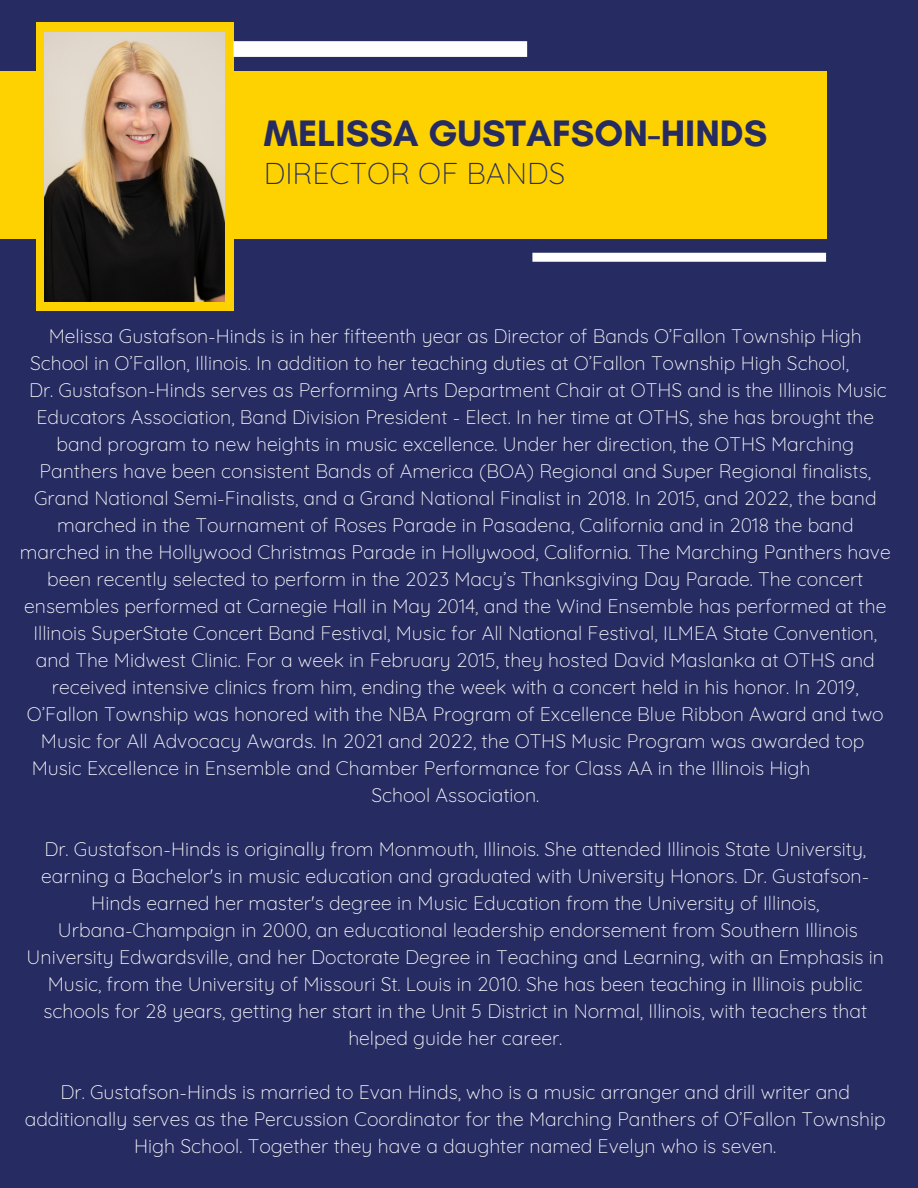
<style>
.page{position:relative;width:918px;height:1188px;background:#262c62}
.page>*{position:absolute;margin:0;border:0;box-sizing:border-box;transform-origin:0 0}
.t1{font:700 37.5px "Glacial Indifference";color:#262c62}
.t2{font:300 30px "Quicksand";color:#262c62}
.t3{font:300 19.5px/27px "Quicksand";color:#fff;text-align:center}
</style>
<div class="page">
<div style="left:0;top:72px;width:826px;height:167px;background:#fed200"></div>
<div style="left:36px;top:23px;width:198px;height:288px;background:#fed200"></div>
<img style="left:45px;top:33px;width:180px;height:269px">
<div style="left:234px;top:41px;width:293px;height:16px;background:#fff"></div>
<div style="left:532px;top:253px;width:294px;height:9px;background:#fff"></div>
<h1 class="t1" style="left:264px;top:110px;width:505px">MELISSA GUSTAFSON-HINDS</h1>
<h2 class="t2" style="left:264px;top:154px;width:303px">DIRECTOR OF BANDS</h2>
<p class="t3" style="left:49px;top:322px;width:815px">Melissa Gustafson-Hinds is in her fifteenth year as Director of Bands O’Fallon Township High</p>
<p class="t3" style="left:30px;top:349px;width:821px">School in O’Fallon, Illinois. In addition to her teaching duties at O’Fallon Township High School,</p>
<p class="t3" style="left:29px;top:376px;width:859px">Dr. Gustafson-Hinds serves as Performing Arts Department Chair at OTHS and is the Illinois Music</p>
<p class="t3" style="left:36px;top:403px;width:839px">Educators Association, Band Division President - Elect. In her time at OTHS, she has brought the</p>
<p class="t3" style="left:56px;top:430px;width:799px">band program to new heights in music excellence. Under her direction, the OTHS Marching</p>
<p class="t3" style="left:40px;top:457px;width:833px">Panthers have been consistent Bands of America (BOA) Regional and Super Regional finalists,</p>
<p class="t3" style="left:34px;top:484px;width:844px">Grand National Semi-Finalists, and a Grand National Finalist in 2018. In 2015, and 2022, the band</p>
<p class="t3" style="left:57px;top:511px;width:798px">marched in the Tournament of Roses Parade in Pasadena, California and in 2018 the band</p>
<p class="t3" style="left:20px;top:538px;width:872px">marched in the Hollywood Christmas Parade in Hollywood, California. The Marching Panthers have</p>
<p class="t3" style="left:47px;top:565px;width:818px">been recently selected to perform in the 2023 Macy’s Thanksgiving Day Parade. The concert</p>
<p class="t3" style="left:24px;top:592px;width:864px">ensembles performed at Carnegie Hall in May 2014, and the Wind Ensemble has performed at the</p>
<p class="t3" style="left:33px;top:619px;width:845px">Illinois SuperState Concert Band Festival, Music for All National Festival, ILMEA State Convention,</p>
<p class="t3" style="left:36px;top:646px;width:841px">and The Midwest Clinic. For a week in February 2015, they hosted David Maslanka at OTHS and</p>
<p class="t3" style="left:52px;top:673px;width:808px">received intensive clinics from him, ending the week with a concert held in his honor. In 2019,</p>
<p class="t3" style="left:27px;top:700px;width:858px">O’Fallon Township was honored with the NBA Program of Excellence Blue Ribbon Award and two</p>
<p class="t3" style="left:41px;top:727px;width:825px">Music for All Advocacy Awards. In 2021 and 2022, the OTHS Music Program was awarded top</p>
<p class="t3" style="left:32px;top:754px;width:780px">Music Excellence in Ensemble and Chamber Performance for Class AA in the Illinois High</p>
<p class="t3" style="left:371px;top:781px;width:169px">School Association.</p>
<p class="t3" style="left:27px;top:835px;width:859px">Dr. Gustafson-Hinds is originally from Monmouth, Illinois. She attended Illinois State University, earning a Bachelor's in music education and graduated with University Honors. Dr. Gustafson-Hinds earned her master's degree in Music Education from the University of Illinois, Urbana-Champaign in 2000, an educational leadership endorsement from Southern Illinois University Edwardsville, and her Doctorate Degree in Teaching and Learning, with an Emphasis in Music, from the University of Missouri St. Louis in 2010. She has been teaching in Illinois public schools for 28 years, getting her start in the Unit 5 District in Normal, Illinois, with teachers that helped guide her career.</p>
<p class="t3" style="left:25px;top:1078px;width:863px">Dr. Gustafson-Hinds is married to Evan Hinds, who is a music arranger and drill writer and additionally serves as the Percussion Coordinator for the Marching Panthers of O’Fallon Township<br>High School. Together they have a daughter named Evelyn who is seven.</p>
</div>
